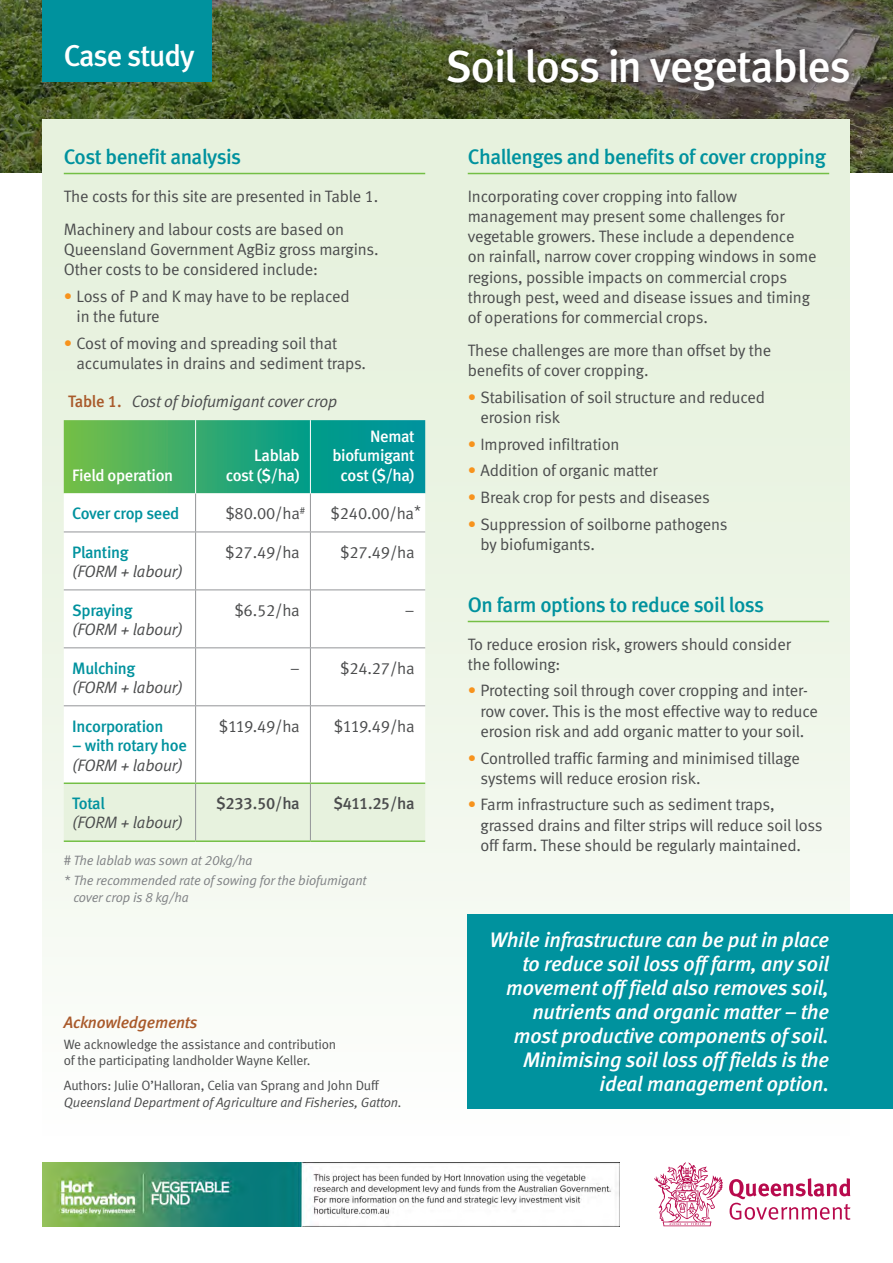
<style>
.page{position:relative;width:893px;height:1263px;background:#fff}
.page>*{position:absolute;margin:0;border:0;box-sizing:border-box;transform-origin:0 0}
.t1{font:45px "Meta Medium LF";letter-spacing:-.025em;color:#fff}
.t2{font:30px "Meta Medium LF";letter-spacing:-.035em;color:#fff}
.TABLE_CELL{font:italic 21px/24px "Meta Medium LF";letter-spacing:-.01em;color:#fff;text-align:right}
.Heading_1{font:21px "Meta Medium LF";letter-spacing:-.02em;color:#00929e}
.Body{font:16.5px/20.2px "Meta Normal LF";letter-spacing:-.01em;color:#4b4c4d}
.Body_BEFORE{font:16.5px/20.2px "Meta Normal LF";letter-spacing:-.01em;color:#4b4c4d}
.Table_Side_Column{font:italic 16.5px/19.5px "Meta Normal LF";letter-spacing:-.01em;color:#4b4c4d}
.Table_text_8pt{font:16.5px "Meta Normal LF";letter-spacing:-.01em;color:#4b4c4d}
.Table_Header{font:16.5px/19.5px "Meta Medium LF";letter-spacing:-.02em;color:#fff;text-align:right}
.Table_Side_Column-2{font:16.5px/19.5px "Meta Medium LF";letter-spacing:-.02em;color:#00929e}
.Heading_Table{font:italic 16.5px "Meta Normal LF";letter-spacing:-.01em;color:#4b4c4d}
.Table_text_8pt-2{font:16.5px "Meta Medium LF";letter-spacing:-.02em;color:#4b4c4d}
.t3{font:italic 16.5px "Meta Medium LF";letter-spacing:-.01em;color:#a95a2b}
.t4{font:italic 13.5px/16.5px "Meta Normal LF";letter-spacing:-.01em;color:#4b4c4d}
.Reference{font:italic 13.5px/16.5px "Meta Normal LF";letter-spacing:-.01em;color:#808285}
.t5{font:13.5px/16.5px "Meta Normal LF";letter-spacing:-.01em;color:#4b4c4d}
.s1{color:#f7931d}
.s2{font-family:"Meta Medium LF";font-style:normal;color:#a95a2b}
.s3{font-family:"Meta Medium LF";font-style:normal;color:#00929e}
.s4{font-family:"Meta Normal LF";font-style:italic;color:#4b4c4d}
.s5{font-style:normal}
</style>
<div class="page">
<img style="left:0;top:0;width:893px;height:173px">
<div style="left:43px;top:119px;width:807px;height:1016px;background:linear-gradient(to bottom,#e3f0d9,#fafcf9)"></div>
<div style="left:43px;top:0;width:169px;height:82px;background:#00929e"></div>
<div style="left:439px;top:40px;width:419px;height:60px;background:#231f20;opacity:.75"></div>
<hr style="left:64px;top:173px;width:361px;height:1px;background:#74bf45">
<svg style="left:64px;top:420px;width:361px;height:73px;background:#29a676"></svg>
<svg style="left:64px;top:493px;width:361px;height:289px"></svg>
<div style="left:64px;top:784px;width:361px;height:56px;background:#e7f2de"></div>
<hr style="left:64px;top:532px;width:132px;height:1px;background:#939598">
<hr style="left:196px;top:532px;width:114px;height:1px;background:#939598">
<hr style="left:310px;top:532px;width:115px;height:1px;background:#939598">
<hr style="left:64px;top:589px;width:132px;height:1px;background:#939598">
<hr style="left:196px;top:589px;width:114px;height:1px;background:#939598">
<hr style="left:310px;top:589px;width:115px;height:1px;background:#939598">
<hr style="left:64px;top:647px;width:132px;height:1px;background:#939598">
<hr style="left:196px;top:647px;width:114px;height:1px;background:#939598">
<hr style="left:310px;top:647px;width:115px;height:1px;background:#939598">
<hr style="left:64px;top:705px;width:132px;height:1px;background:#939598">
<hr style="left:196px;top:705px;width:114px;height:1px;background:#939598">
<hr style="left:310px;top:705px;width:115px;height:1px;background:#939598">
<hr style="left:195px;top:493px;width:1px;height:39px;background:#939598">
<hr style="left:310px;top:493px;width:1px;height:39px;background:#939598">
<hr style="left:195px;top:532px;width:1px;height:57px;background:#939598">
<hr style="left:310px;top:532px;width:1px;height:57px;background:#939598">
<hr style="left:195px;top:590px;width:1px;height:57px;background:#939598">
<hr style="left:310px;top:590px;width:1px;height:57px;background:#939598">
<hr style="left:195px;top:648px;width:1px;height:57px;background:#939598">
<hr style="left:310px;top:648px;width:1px;height:57px;background:#939598">
<hr style="left:195px;top:706px;width:1px;height:76px;background:#939598">
<hr style="left:310px;top:706px;width:1px;height:76px;background:#939598">
<hr style="left:195px;top:784px;width:1px;height:56px;background:#939598">
<hr style="left:310px;top:784px;width:1px;height:56px;background:#939598">
<hr style="left:195px;top:420px;width:1px;height:73px;background:#fff">
<hr style="left:310px;top:420px;width:1px;height:73px;background:#fff">
<hr style="left:64px;top:782px;width:132px;height:2px;background:#74bf45">
<hr style="left:196px;top:782px;width:114px;height:2px;background:#74bf45">
<hr style="left:310px;top:782px;width:115px;height:2px;background:#74bf45">
<hr style="left:64px;top:840px;width:132px;height:2px;background:#74bf45">
<hr style="left:196px;top:840px;width:114px;height:2px;background:#74bf45">
<hr style="left:310px;top:840px;width:115px;height:2px;background:#74bf45">
<hr style="left:468px;top:173px;width:361px;height:1px;background:#74bf45">
<hr style="left:468px;top:621px;width:361px;height:1px;background:#74bf45">
<div style="left:468px;top:914px;width:425px;height:194px;background:#00929e"></div>
<img style="left:43px;top:1162px;width:576px;height:64px">
<svg style="left:729px;top:1178px;width:121px;height:42px"></svg>
<svg style="left:654px;top:1162px;width:69px;height:64px"></svg>
<h2 class="t2" style="left:64px;top:38px;width:132px">Case study</h2>
<p class="Heading_1" style="left:64px;top:145px;width:179px">Cost benefit analysis</p>
<p class="Body" style="left:64px;top:185px;width:316px">The costs for this site are presented in Table 1.</p>
<p class="Body_BEFORE" style="left:64px;top:218px;width:316px">Machinery and labour costs are based on<br>Queensland Government AgBiz gross margins.<br>Other costs to be considered include:</p>
<p class="Body" style="left:77px;top:286px;width:275px;text-indent:-13px"><span class="s1">•</span> Loss of P and K may have to be replaced in the future</p>
<p class="Body" style="left:77px;top:332px;width:291px;text-indent:-13px"><span class="s1">•</span> Cost of moving and spreading soil that accumulates in drains and sediment traps.</p>
<p class="Heading_Table" style="left:68px;top:392px;width:271px"><span class="s2">Table 1.</span> Cost of biofumigant cover crop</p>
<p class="Table_Header" style="left:72px;top:465px;width:102px">Field operation</p>
<p class="Table_Header" style="left:226px;top:445px;width:75px">Lablab cost ($/ha)</p>
<p class="Table_Header" style="left:332px;top:426px;width:84px">Nemat biofumigant cost ($/ha)</p>
<p class="Table_Side_Column-2" style="left:72px;top:503px;width:109px">Cover crop seed</p>
<p class="Table_text_8pt" style="left:225px;top:504px;width:81px">$80.00/ha<sup>#</sup></p>
<p class="Table_text_8pt" style="left:331px;top:504px;width:92px">$240.00/ha<sup>*</sup></p>
<p class="Table_Side_Column" style="left:72px;top:542px;width:112px"><span class="s3">Planting<br></span>(FORM + labour)</p>
<p class="Table_text_8pt" style="left:225px;top:542px;width:76px">$27.49/ha</p>
<p class="Table_text_8pt" style="left:340px;top:542px;width:76px">$27.49/ha</p>
<p class="Table_Side_Column" style="left:72px;top:600px;width:112px"><span class="s3">Spraying<br></span>(FORM + labour)</p>
<p class="Table_text_8pt" style="left:234px;top:600px;width:67px">$6.52/ha</p>
<p class="Table_text_8pt" style="left:405px;top:600px;width:11px">–</p>
<p class="Table_Side_Column" style="left:72px;top:658px;width:112px"><span class="s3">Mulching </span>(FORM + labour)</p>
<p class="Table_text_8pt" style="left:290px;top:658px;width:11px">–</p>
<p class="Table_text_8pt" style="left:340px;top:658px;width:76px">$24.27/ha</p>
<p class="Table_Side_Column-2" style="left:72px;top:716px;width:93px">Incorporation</p>
<p class="Table_Side_Column-2" style="left:72px;top:735px;width:116px">– with rotary hoe <span class="s4">(FORM + labour)</span></p>
<p class="Table_text_8pt" style="left:219px;top:716px;width:82px">$119.49/ha</p>
<p class="Table_text_8pt" style="left:334px;top:716px;width:82px">$119.49/ha</p>
<p class="Table_Side_Column" style="left:72px;top:793px;width:112px"><span class="s3">Total<br></span>(FORM + labour)</p>
<p class="Table_text_8pt-2" style="left:216px;top:794px;width:85px">$233.50/ha</p>
<p class="Table_text_8pt-2" style="left:333px;top:794px;width:83px">$411.25/ha</p>
<p class="Reference" style="left:64px;top:851px;width:190px"><span class="s5">#</span> The lablab was sown at 20kg/ha</p>
<p class="Reference" style="left:73px;top:872px;width:295px;text-indent:-10px">* The recommended rate of sowing for the biofumigant cover crop is 8 kg/ha</p>
<p class="t3" style="left:64px;top:1013px;width:135px">Acknowledgements</p>
<p class="t5" style="left:64px;top:1036px;width:274px">We acknowledge the assistance and contribution of the participating landholder Wayne Keller.</p>
<p class="t4" style="left:64px;top:1077px;width:340px"><span class="s5">Authors: Julie O’Halloran, Celia van Sprang and John Duff<br></span>Queensland Department of Agriculture and Fisheries, Gatton.</p>
<h1 class="t1" style="left:445px;top:40px;width:407px">Soil loss in vegetables</h1>
<p class="Heading_1" style="left:468px;top:145px;width:360px">Challenges and benefits of cover cropping</p>
<p class="Body" style="left:468px;top:185px;width:350px">Incorporating cover cropping into fallow management may present some challenges for vegetable growers. These include a dependence<br>on rainfall, narrow cover cropping windows in some regions, possible impacts on commercial crops through pest, weed and disease issues and timing of operations for commercial crops.</p>
<p class="Body_BEFORE" style="left:468px;top:340px;width:305px">These challenges are more than offset by the benefits of cover cropping.</p>
<p class="Body" style="left:480px;top:387px;width:286px;text-indent:-13px"><span class="s1">•</span> Stabilisation of soil structure and reduced erosion risk</p>
<p class="Body" style="left:468px;top:434px;width:153px"><span class="s1">•</span> Improved infiltration</p>
<p class="Body" style="left:468px;top:460px;width:191px"><span class="s1">•</span> Addition of organic matter</p>
<p class="Body" style="left:468px;top:487px;width:244px"><span class="s1">•</span> Break crop for pests and diseases</p>
<p class="Body" style="left:480px;top:514px;width:249px;text-indent:-13px"><span class="s1">•</span> Suppression of soilborne pathogens by biofumigants.</p>
<p class="Heading_1" style="left:468px;top:593px;width:298px">On farm options to reduce soil loss</p>
<p class="Body_BEFORE" style="left:468px;top:633px;width:325px">To reduce erosion risk, growers should consider the following:</p>
<p class="Body" style="left:480px;top:680px;width:339px;text-indent:-13px"><span class="s1">•</span> Protecting soil through cover cropping and inter&shy;row cover. This is the most effective way to reduce erosion risk and add organic matter to your soil.</p>
<p class="Body" style="left:480px;top:747px;width:321px;text-indent:-13px"><span class="s1">•</span> Controlled traffic farming and minimised tillage systems will reduce erosion risk.</p>
<p class="Body" style="left:480px;top:794px;width:344px;text-indent:-13px"><span class="s1">•</span> Farm infrastructure such as sediment traps, grassed drains and filter strips will reduce soil loss off farm. These should be regularly maintained.</p>
<p class="TABLE_CELL" style="left:490px;top:928px;width:341px">While infrastructure can be put in place to reduce soil loss off farm, any soil movement off field also removes soil, nutrients and organic matter – the most productive components of soil.<br>Minimising soil loss off fields is the ideal management option.</p>
</div>
